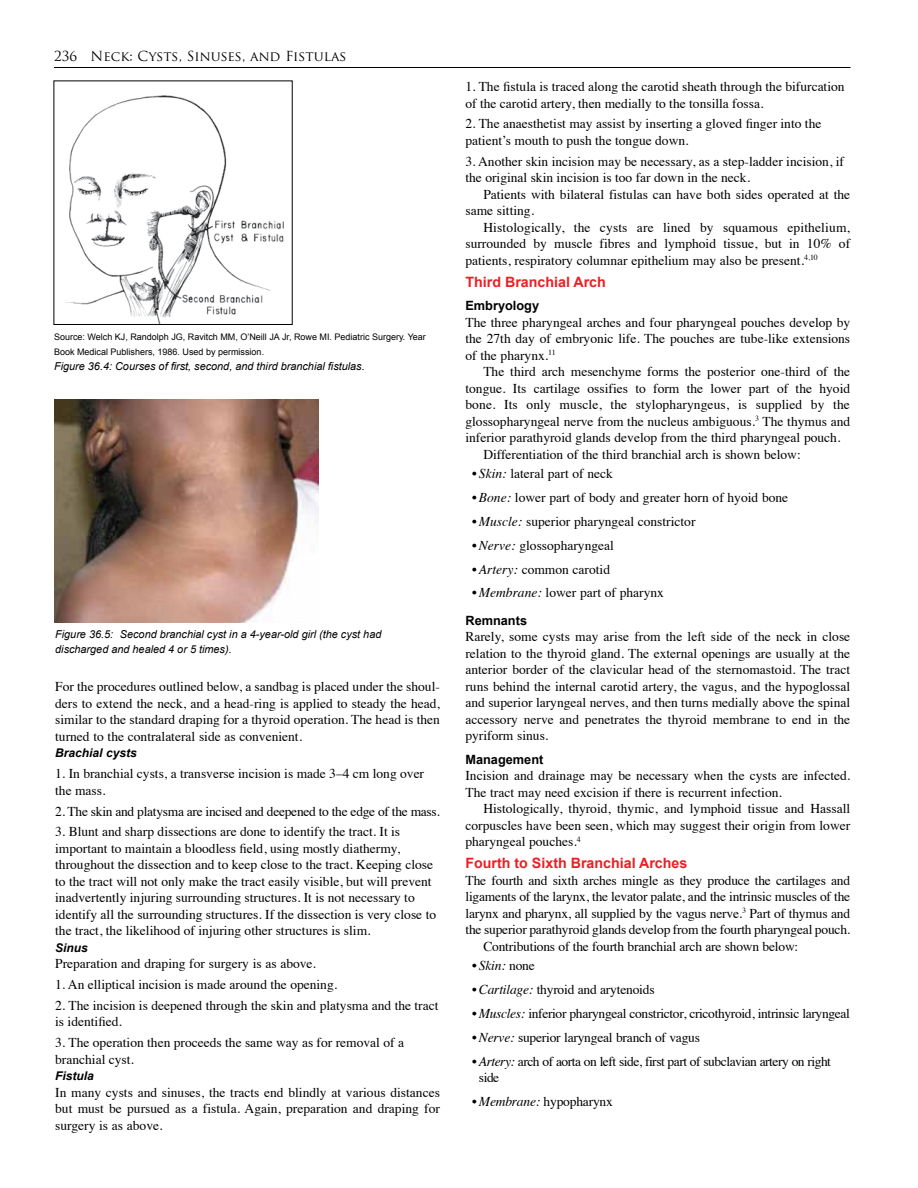
<style>
.page{position:relative;width:918px;height:1188px;background:#fff}
.page>*{position:absolute;margin:0;border:0;box-sizing:border-box;transform-origin:0 0}
.t1{font:700 14.25px "Arial";color:#ed1e25}
.t2{font:13.5px/16.5px "Times";color:#000}
.t3{font:13.5px "Times";letter-spacing:-.025em;color:#000}
.t4{font:13.5px/16.2px "Times";letter-spacing:-.035em;color:#000}
.t5{font:13.5px "Times";letter-spacing:-.02em;color:#000}
.t6{font:13.5px "Trajan Pro";color:#000}
.t7{font:italic 13.5px "Times";color:#000}
.t8{font:700 12.75px "Arial";color:#000}
.t9{font:italic 700 12px "Arial";color:#000}
.t10{font:italic 10.8px/14.2px "Arial";color:#000}
.t11{font:9px/14.2px "Arial";color:#000}
.s1{font-style:italic}
.s2{font-style:normal}
</style>
<div class="page">
<hr style="left:54px;top:67px;width:796px;height:1px;background:#000">
<img style="left:65px;top:95px;width:219px;height:228px">
<img style="left:54px;top:399px;width:265px;height:223px">
<p class="t6" style="left:54px;top:48px;width:294px">236 Neck: Cysts, Sinuses, and Fistulas</p>
<p class="t11" style="left:54px;top:330px;width:373px">Source: Welch KJ, Randolph JG, Ravitch MM, O’Neill JA Jr, Rowe MI. Pediatric Surgery. Year<br>Book Medical Publishers, 1986. Used by permission.</p>
<p class="t10" style="left:54px;top:359px;width:312px">Figure 36.4: Courses of first, second, and third branchial fistulas.</p>
<p class="t10" style="left:55px;top:628px;width:328px">Figure 36.5: Second branchial cyst in a 4-year-old girl (the cyst had discharged and healed 4 or 5 times).</p>
<p class="t2" style="left:55px;top:677px;width:386px;text-align:justify">For the procedures outlined below, a sandbag is placed under the shoul&shy;ders to extend the neck, and a head-ring is applied to steady the head, similar to the standard draping for a thyroid operation. The head is then turned to the contralateral side as convenient.</p>
<p class="t9" style="left:55px;top:745px;width:83px">Brachial cysts</p>
<p class="t2" style="left:55px;top:764px;width:370px">1. In branchial cysts, a transverse incision is made 3–4 cm long over the mass.</p>
<p class="t5" style="left:55px;top:798px;width:386px">2. The skin and platysma are incised and deepened to the edge of the mass.</p>
<p class="t2" style="left:55px;top:822px;width:382px">3. Blunt and sharp dissections are done to identify the tract. It is important to maintain a bloodless field, using mostly diathermy, throughout the dissection and to keep close to the tract. Keeping close to the tract will not only make the tract easily visible, but will prevent inadvertently injuring surrounding structures. It is not necessary to identify all the surrounding structures. If the dissection is very close to the tract, the likelihood of injuring other structures is slim.</p>
<p class="t9" style="left:55px;top:940px;width:34px">Sinus</p>
<p class="t2" style="left:55px;top:954px;width:262px">Preparation and draping for surgery is as above.</p>
<p class="t2" style="left:55px;top:975px;width:283px">1. An elliptical incision is made around the opening.</p>
<p class="t2" style="left:55px;top:996px;width:385px">2. The incision is deepened through the skin and platysma and the tract is identified.</p>
<p class="t2" style="left:55px;top:1033px;width:350px">3. The operation then proceeds the same way as for removal of a branchial cyst.</p>
<p class="t9" style="left:55px;top:1068px;width:40px">Fistula</p>
<p class="t2" style="left:55px;top:1083px;width:386px;text-align:justify">In many cysts and sinuses, the tracts end blindly at various distances but must be pursued as a fistula. Again, preparation and draping for surgery is as above.</p>
<p class="t2" style="left:465px;top:77px;width:381px">1. The fistula is traced along the carotid sheath through the bifurcation of the carotid artery, then medially to the tonsilla fossa.</p>
<p class="t2" style="left:465px;top:114px;width:357px">2. The anaesthetist may assist by inserting a gloved finger into the patient’s mouth to push the tongue down.</p>
<p class="t2" style="left:465px;top:152px;width:380px">3. Another skin incision may be necessary, as a step-ladder incision, if the original skin incision is too far down in the neck.</p>
<p class="t2" style="left:465px;top:185px;width:386px;text-indent:18px">Patients with bilateral fistulas can have both sides operated at the same sitting.</p>
<p class="t2" style="left:465px;top:218px;width:386px;text-align:justify;text-indent:18px">Histologically, the cysts are lined by squamous epithelium, surrounded by muscle fibres and lymphoid tissue, but in 10% of patients, respiratory columnar epithelium may also be present.<sup>4,10</sup></p>
<p class="t1" style="left:465px;top:273px;width:142px">Third Branchial Arch</p>
<p class="t8" style="left:465px;top:297px;width:75px">Embryology</p>
<p class="t2" style="left:465px;top:313px;width:386px;text-align:justify">The three pharyngeal arches and four pharyngeal pouches develop by the 27th day of embryonic life. The pouches are tube-like extensions of the pharynx.<sup>11</sup></p>
<p class="t2" style="left:483px;top:362px;width:368px">The third arch mesenchyme forms the posterior one-third of the</p>
<p class="t2" style="left:465px;top:379px;width:386px">tongue. Its cartilage ossifies to form the lower part of the hyoid</p>
<p class="t2" style="left:465px;top:395px;width:386px">bone. Its only muscle, the stylopharyngeus, is supplied by the</p>
<p class="t2" style="left:465px;top:412px;width:386px">glossopharyngeal nerve from the nucleus ambiguous.<sup>3</sup> The thymus and</p>
<p class="t2" style="left:465px;top:428px;width:376px">inferior parathyroid glands develop from the third pharyngeal pouch.</p>
<p class="t2" style="left:483px;top:445px;width:319px">Differentiation of the third branchial arch is shown below:</p>
<p class="t2" style="left:472px;top:464px;width:142px"><span class="s1">• Skin:</span> lateral part of neck</p>
<p class="t2" style="left:472px;top:488px;width:318px"><span class="s1">• Bone:</span> lower part of body and greater horn of hyoid bone</p>
<p class="t2" style="left:472px;top:512px;width:225px"><span class="s1">• Muscle:</span> superior pharyngeal constrictor</p>
<p class="t2" style="left:472px;top:536px;width:143px"><span class="s1">• Nerve:</span> glossopharyngeal</p>
<p class="t2" style="left:472px;top:560px;width:139px"><span class="s1">• Artery:</span> common carotid</p>
<p class="t2" style="left:472px;top:583px;width:193px"><span class="s1">• Membrane:</span> lower part of pharynx</p>
<p class="t8" style="left:465px;top:612px;width:63px">Remnants</p>
<p class="t2" style="left:465px;top:628px;width:386px;text-align:justify">Rarely, some cysts may arise from the left side of the neck in close relation to the thyroid gland. The external openings are usually at the anterior border of the clavicular head of the sternomastoid. The tract runs behind the internal carotid artery, the vagus, and the hypoglossal and superior laryngeal nerves, and then turns medially above the spinal accessory nerve and penetrates the thyroid membrane to end in the pyriform sinus.</p>
<p class="t8" style="left:465px;top:751px;width:79px">Management</p>
<p class="t2" style="left:465px;top:766px;width:386px">Incision and drainage may be necessary when the cysts are infected.<br>The tract may need excision if there is recurrent infection.</p>
<p class="t2" style="left:465px;top:799px;width:386px;text-align:justify;text-indent:18px">Histologically, thyroid, thymic, and lymphoid tissue and Hassall corpuscles have been seen, which may suggest their origin from lower pharyngeal pouches.<sup>4</sup></p>
<p class="t1" style="left:465px;top:854px;width:223px">Fourth to Sixth Branchial Arches</p>
<p class="t2" style="left:465px;top:871px;width:386px">The fourth and sixth arches mingle as they produce the cartilages and</p>
<p class="t2" style="left:465px;top:887px;width:386px">ligaments of the larynx, the levator palate, and the intrinsic muscles of the</p>
<p class="t2" style="left:465px;top:904px;width:386px">larynx and pharynx, all supplied by the vagus nerve.<sup>3</sup> Part of thymus and</p>
<p class="t2" style="left:465px;top:920px;width:386px">the superior parathyroid glands develop from the fourth pharyngeal pouch.</p>
<p class="t2" style="left:483px;top:937px;width:316px">Contributions of the fourth branchial arch are shown below:</p>
<p class="t7" style="left:472px;top:954px;width:64px">• Skin: <span class="s2">none</span></p>
<p class="t2" style="left:472px;top:980px;width:184px"><span class="s1">• Cartilage:</span> thyroid and arytenoids</p>
<p class="t3" style="left:472px;top:1001px;width:379px"><span class="s1">• Muscles:</span> inferior pharyngeal constrictor, cricothyroid, intrinsic laryngeal</p>
<p class="t2" style="left:472px;top:1028px;width:229px"><span class="s1">• Nerve:</span> superior laryngeal branch of vagus</p>
<p class="t4" style="left:479px;top:1052px;width:354px;text-indent:-7px"><span class="s1">• Artery:</span> arch of aorta on left side, first part of subclavian artery on right side</p>
<p class="t2" style="left:472px;top:1092px;width:142px"><span class="s1">• Membrane:</span> hypopharynx</p>
</div>
